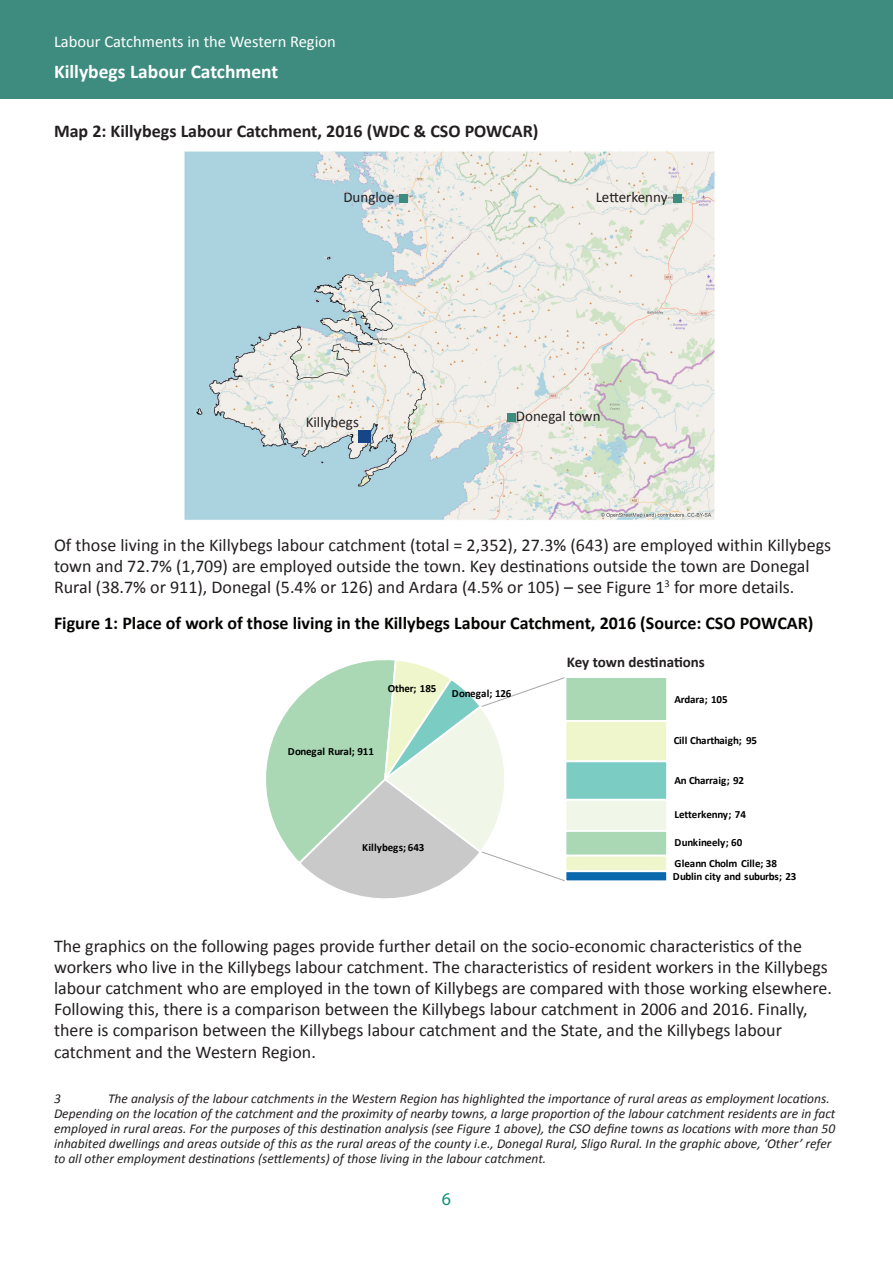
<style>
.page{position:relative;width:893px;height:1263px;background:#fff}
.page>*{position:absolute;margin:0;border:0;box-sizing:border-box;transform-origin:0 0}
.t1{font:700 19.5px "Calibri";color:#fff}
.t2{font:18px/21.1px "Calibri";color:#231f20}
.t3{font:700 18px "Calibri";color:#040503}
.t4{font:700 18px "Calibri";color:#231f20}
.t5{font:18px "Myriad Pro";color:#149079}
.t6{font:16.5px "Calibri";color:#fff}
.t7{font:15px "Calibri";color:#231f20}
.t8{font:700 15px "Calibri";color:#231f20}
.t9{font:italic 13.5px/15px "Calibri";color:#231f20}
.t10{font:700 10.95px/20.5px "Calibri";letter-spacing:-.005em;color:#000}
</style>
<div class="page">
<div style="left:0;top:0;width:893px;height:99px;background:#3e8c7f"></div>
<div style="left:565px;top:677px;width:102px;height:44px;background:#aad8b5"></div>
<div style="left:564px;top:676px;width:104px;height:46px;border:2px solid #fff"></div>
<div style="left:565px;top:721px;width:102px;height:40px;background:#f0f6cb"></div>
<div style="left:564px;top:720px;width:104px;height:42px;border:2px solid #fff"></div>
<div style="left:565px;top:761px;width:102px;height:39px;background:#7bccc3"></div>
<div style="left:564px;top:760px;width:104px;height:41px;border:2px solid #fff"></div>
<div style="left:565px;top:800px;width:102px;height:31px;background:#f0f6e8"></div>
<div style="left:564px;top:799px;width:104px;height:33px;border:2px solid #fff"></div>
<div style="left:565px;top:831px;width:102px;height:25px;background:#aad8b5"></div>
<div style="left:564px;top:830px;width:104px;height:26px;border:2px solid #fff"></div>
<div style="left:565px;top:856px;width:102px;height:15px;background:#f0f6cb"></div>
<div style="left:564px;top:855px;width:104px;height:17px;border:2px solid #fff"></div>
<div style="left:565px;top:871px;width:102px;height:10px;background:#0a69ad"></div>
<div style="left:564px;top:870px;width:104px;height:12px;border:2px solid #fff"></div>
<svg style="left:266px;top:660px;width:300px;height:239px"></svg>
<img style="left:184px;top:151px;width:531px;height:369px">
<div style="left:400px;top:194px;width:8px;height:9px;background:#3e8c7f"></div>
<div style="left:359px;top:430px;width:12px;height:12px;background:#164687"></div>
<div style="left:673px;top:194px;width:9px;height:9px;background:#3e8c7f"></div>
<div style="left:507px;top:413px;width:9px;height:9px;background:#3e8c7f"></div>
<p class="t6" style="left:54px;top:31px;width:283px">Labour Catchments in the Western Region</p>
<p class="t1" style="left:54px;top:59px;width:226px">Killybegs Labour Catchment</p>
<p class="t4" style="left:54px;top:119px;width:486px">Map 2: Killybegs Labour Catchment, 2016 (WDC &amp; CSO POWCAR)</p>
<p class="t7" style="left:343px;top:187px;width:52px">Dungloe</p>
<p class="t7" style="left:596px;top:187px;width:73px">Letterkenny</p>
<p class="t7" style="left:306px;top:413px;width:55px">Killybegs</p>
<p class="t7" style="left:516px;top:406px;width:86px">Donegal town</p>
<p class="t2" style="left:54px;top:535px;width:779px">Of those living in the Killybegs labour catchment (total = 2,352), 27.3% (643) are employed within Killybegs town and 72.7% (1,709) are employed outside the town. Key destinations outside the town are Donegal<br>Rural (38.7% or 911), Donegal (5.4% or 126) and Ardara (4.5% or 105) – see Figure 1<sup>3</sup> for more details.</p>
<p class="t3" style="left:54px;top:611px;width:761px">Figure 1: Place of work of those living in the Killybegs Labour Catchment, 2016 (Source: CSO POWCAR)</p>
<p class="t10" style="left:388px;top:678px;width:50px">Other; 185</p>
<p class="t10" style="left:452px;top:683px;width:61px">Donegal; 126</p>
<p class="t10" style="left:288px;top:741px;width:88px">Donegal Rural; 911</p>
<p class="t10" style="left:362px;top:836px;width:64px">Killybegs; 643</p>
<p class="t8" style="left:567px;top:652px;width:139px">Key town destinations</p>
<p class="t10" style="left:674px;top:689px;width:55px">Ardara; 105</p>
<p class="t10" style="left:674px;top:730px;width:85px">Cill Charthaigh; 95</p>
<p class="t10" style="left:674px;top:770px;width:71px">An Charraig; 92</p>
<p class="t10" style="left:674px;top:804px;width:73px">Letterkenny; 74</p>
<p class="t10" style="left:674px;top:832px;width:104px">Dunkineely; 60<br>Gleann Cholm Cille; 38</p>
<p class="t10" style="left:673px;top:866px;width:125px">Dublin city and suburbs; 23</p>
<p class="t2" style="left:54px;top:935px;width:779px">The graphics on the following pages provide further detail on the socio-economic characteristics of the workers who live in the Killybegs labour catchment. The characteristics of resident workers in the Killybegs labour catchment who are employed in the town of Killybegs are compared with those working elsewhere.<br>Following this, there is a comparison between the Killybegs labour catchment in 2006 and 2016. Finally, there is comparison between the Killybegs labour catchment and the State, and the Killybegs labour catchment and the Western Region.</p>
<p class="t9" style="left:54px;top:1091px;width:8px">3</p>
<p class="t9" style="left:54px;top:1091px;width:783px;text-indent:54px">The analysis of the labour catchments in the Western Region has highlighted the importance of rural areas as employment locations.<br>Depending on the location of the catchment and the proximity of nearby towns, a large proportion of the labour catchment residents are in fact employed in rural areas. For the purposes of this destination analysis (see Figure 1 above), the CSO define towns as locations with more than 50 inhabited dwellings and areas outside of this as the rural areas of the county i.e., Donegal Rural, Sligo Rural. In the graphic above, ‘Other’ refer to all other employment destinations (settlements) of those living in the labour catchment.</p>
<p class="t5" style="left:442px;top:1187px;width:11px">6</p>
</div>
